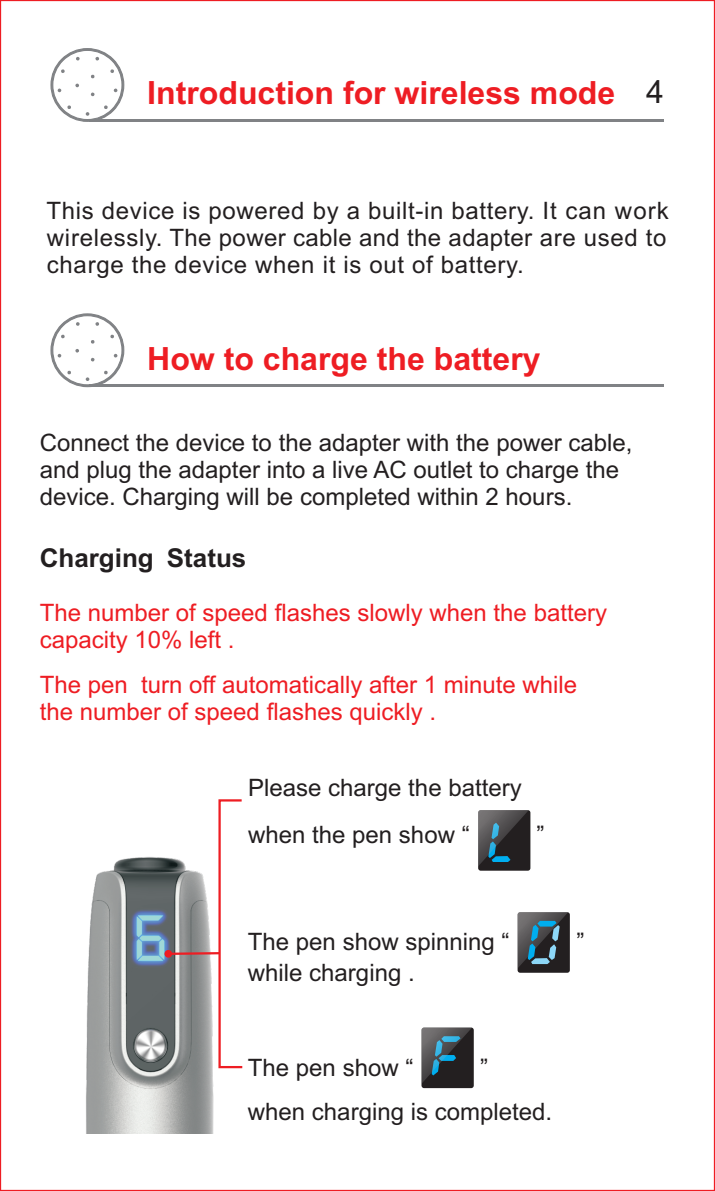
<style>
.page{position:relative;width:715px;height:1191px;background:#fff}
.page>*{position:absolute;margin:0;border:0;box-sizing:border-box;transform-origin:0 0}
.t1{font:700 32px "Arial";color:#ee1d23}
.t2{font:32px "Arial";color:#231f20}
.t3{font:700 26px "Arial";color:#231f20}
.t4{font:24px/26.8px "Arial";color:#231f20}
.t5{font:24px/26.8px "Arial";color:#ee1d23}
</style>
<div class="page">
<img style="left:86px;top:857px;width:141px;height:276px">
<div style="left:218px;top:799px;width:25px;height:269px;border:2px solid #ee1d23"></div>
<hr style="left:168px;top:952px;width:51px;height:3px;background:#ee1d23">
<div style="left:164px;top:950px;width:8px;height:7px;background:#ee1d23;border-radius:50%"></div>
<svg style="left:50px;top:48px;width:75px;height:74px"></svg>
<hr style="left:89px;top:119px;width:574px;height:3px;background:#808285">
<div style="left:517px;top:912px;width:52px;height:60px;background:#231f20;border-radius:3px"></div>
<svg style="left:517px;top:912px;width:51px;height:56px"></svg>
<div style="left:421px;top:1027px;width:52px;height:61px;background:#231f20;border-radius:3px"></div>
<svg style="left:421px;top:1027px;width:51px;height:56px"></svg>
<div style="left:478px;top:810px;width:52px;height:60px;background:#231f20;border-radius:3px"></div>
<svg style="left:478px;top:810px;width:50px;height:56px"></svg>
<svg style="left:50px;top:313px;width:75px;height:75px"></svg>
<hr style="left:89px;top:384px;width:574px;height:3px;background:#808285">
<h1 class="t1" style="left:147px;top:80px;width:469px">Introduction for wireless mode</h1>
<h1 class="t2" style="left:645px;top:79px;width:19px">4</h1>
<p class="t4" style="left:46px;top:199px;width:623px;text-align:justify">This device is powered by a built-in battery. It can work wirelessly. The power cable and the adapter are used to charge the device when it is out of battery.</p>
<h1 class="t1" style="left:147px;top:347px;width:394px">How to charge the battery</h1>
<p class="t4" style="left:40px;top:431px;width:594px">Connect the device to the adapter with the power cable, and plug the adapter into a live AC outlet to charge the device. Charging will be completed within 2 hours.</p>
<p class="t3" style="left:40px;top:548px;width:208px">Charging Status</p>
<p class="t5" style="left:40px;top:601px;width:568px">The number of speed flashes slowly when the battery capacity 10% left .</p>
<p class="t5" style="left:40px;top:674px;width:539px">The pen turn off automatically after 1 minute while the number of speed flashes quickly .</p>
<p class="t4" style="left:248px;top:766px;width:275px;line-height:46.8px">Please charge the battery when the pen show “</p>
<p class="t4" style="left:536px;top:823px;width:9px">”</p>
<p class="t4" style="left:248px;top:930px;width:263px">The pen show spinning “</p>
<p class="t4" style="left:576px;top:930px;width:9px">”</p>
<p class="t4" style="left:248px;top:961px;width:168px">while charging .</p>
<p class="t4" style="left:248px;top:1056px;width:167px">The pen show “</p>
<p class="t4" style="left:248px;top:1047px;width:306px;line-height:44.4px;text-indent:232px">”<br>when charging is completed.</p>
</div>
